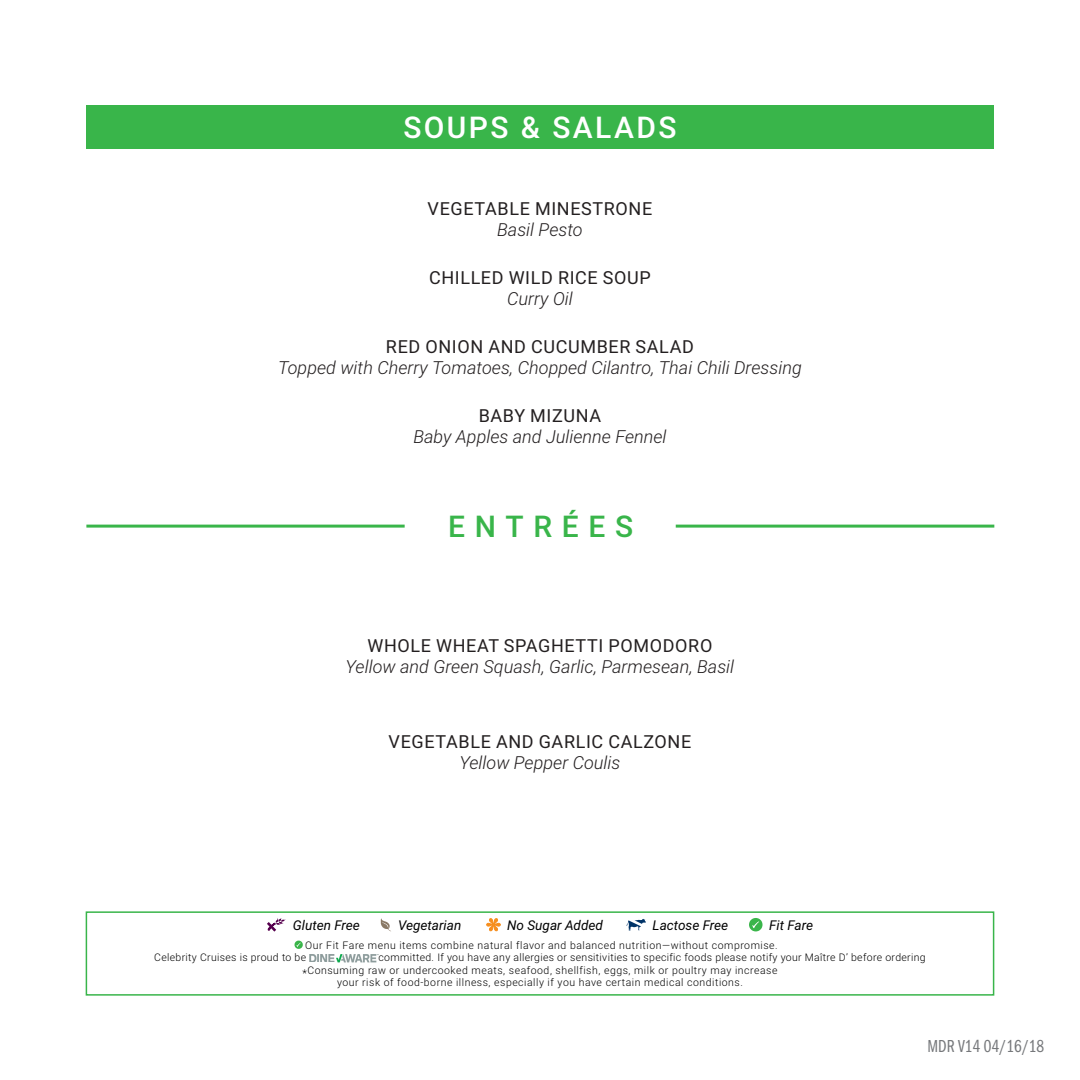
<style>
.page{position:relative;width:1080px;height:1080px;background:#fff}
.page>*{position:absolute;margin:0;border:0;box-sizing:border-box;transform-origin:0 0}
.t1{font:500 30px "Roboto";letter-spacing:.08em;color:#fff}
.t2{font:500 30px "Roboto";letter-spacing:.325em;color:#39b54a}
.t3{font:italic 300 18px "Roboto";color:#231f20}
.t4{font:18px "Roboto";letter-spacing:.035em;color:#231f20}
.t5{font:18px "Franklin Gothic URW Com Boo";color:#76787b}
.Description{font:italic 13.5px "Roboto";color:#000}
.Raw_Food_Disclaimer{font:300 10.5px/12.6px "Roboto";letter-spacing:.05em;color:#000}
.Raw_Food_Disclaimer-2{font:300 10.5px "Roboto";letter-spacing:.03em;color:#000}
.s1{font-size:10.95px}
</style>
<div class="page">
<div style="left:86px;top:105px;width:908px;height:44px;background:#39b54a"></div>
<hr style="left:86px;top:525px;width:319px;height:3px;background:#39b54a">
<hr style="left:676px;top:525px;width:318px;height:3px;background:#39b54a">
<img style="left:309px;top:954px;width:69px;height:9px">
<svg style="left:295px;top:941px;width:8px;height:8px"></svg>
<svg style="left:486px;top:918px;width:15px;height:13px"></svg>
<svg style="left:381px;top:918px;width:10px;height:14px"></svg>
<svg style="left:267px;top:918px;width:19px;height:14px"></svg>
<svg style="left:626px;top:919px;width:20px;height:12px"></svg>
<svg style="left:749px;top:918px;width:14px;height:13px"></svg>
<div style="left:86px;top:911px;width:908px;height:85px;border:2px solid #39b54a"></div>
<p class="t1" style="left:403px;top:106px;width:275px">SOUPS &amp; SALADS</p>
<p class="t4" style="left:428px;top:196px;width:226px">VEGETABLE MINESTRONE</p>
<p class="t3" style="left:497px;top:217px;width:87px">Basil Pesto</p>
<p class="t4" style="left:429px;top:265px;width:223px">CHILLED WILD RICE SOUP</p>
<p class="t3" style="left:507px;top:286px;width:67px">Curry Oil</p>
<p class="t4" style="left:386px;top:334px;width:309px">RED ONION AND CUCUMBER SALAD</p>
<p class="t3" style="left:278px;top:355px;width:525px">Topped with Cherry Tomatoes, Chopped Cilantro, Thai Chili Dressing</p>
<p class="t4" style="left:479px;top:403px;width:124px">BABY MIZUNA</p>
<p class="t3" style="left:413px;top:424px;width:255px">Baby Apples and Julienne Fennel</p>
<p class="t2" style="left:448px;top:506px;width:187px">ENTRÉES</p>
<p class="t4" style="left:368px;top:633px;width:346px">WHOLE WHEAT SPAGHETTI POMODORO</p>
<p class="t3" style="left:346px;top:654px;width:390px">Yellow and Green Squash, Garlic, Parmesean, Basil</p>
<p class="t4" style="left:389px;top:729px;width:304px">VEGETABLE AND GARLIC CALZONE</p>
<p class="t3" style="left:459px;top:750px;width:163px">Yellow Pepper Coulis</p>
<p class="Description" style="left:293px;top:916px;width:68px">Gluten Free</p>
<p class="Description" style="left:398px;top:916px;width:65px">Vegetarian</p>
<p class="Description" style="left:507px;top:916px;width:97px">No Sugar Added</p>
<p class="Description" style="left:653px;top:916px;width:77px">Lactose Free</p>
<p class="Description" style="left:769px;top:916px;width:45px">Fit Fare</p>
<p class="Raw_Food_Disclaimer" style="left:154px;top:938px;width:625px;text-indent:151px">Our Fit Fare menu items combine natural flavor and balanced nutrition—without compromise.<br>Celebrity Cruises is proud to be</p>
<p class="Raw_Food_Disclaimer-2" style="left:379px;top:950px;width:549px">committed. If you have any allergies or sensitivities to specific foods please notify your Maître D’ before ordering</p>
<p class="Raw_Food_Disclaimer" style="left:302px;top:963px;width:477px"><span class="s1">*</span>Consuming raw or undercooked meats, seafood, shellfish, eggs, milk or poultry may increase</p>
<p class="Raw_Food_Disclaimer" style="left:337px;top:976px;width:407px">your risk of food-borne illness, especially if you have certain medical conditions.</p>
<p class="t5" style="left:928px;top:1034px;width:118px">MDR V14 04/16/18</p>
</div>
